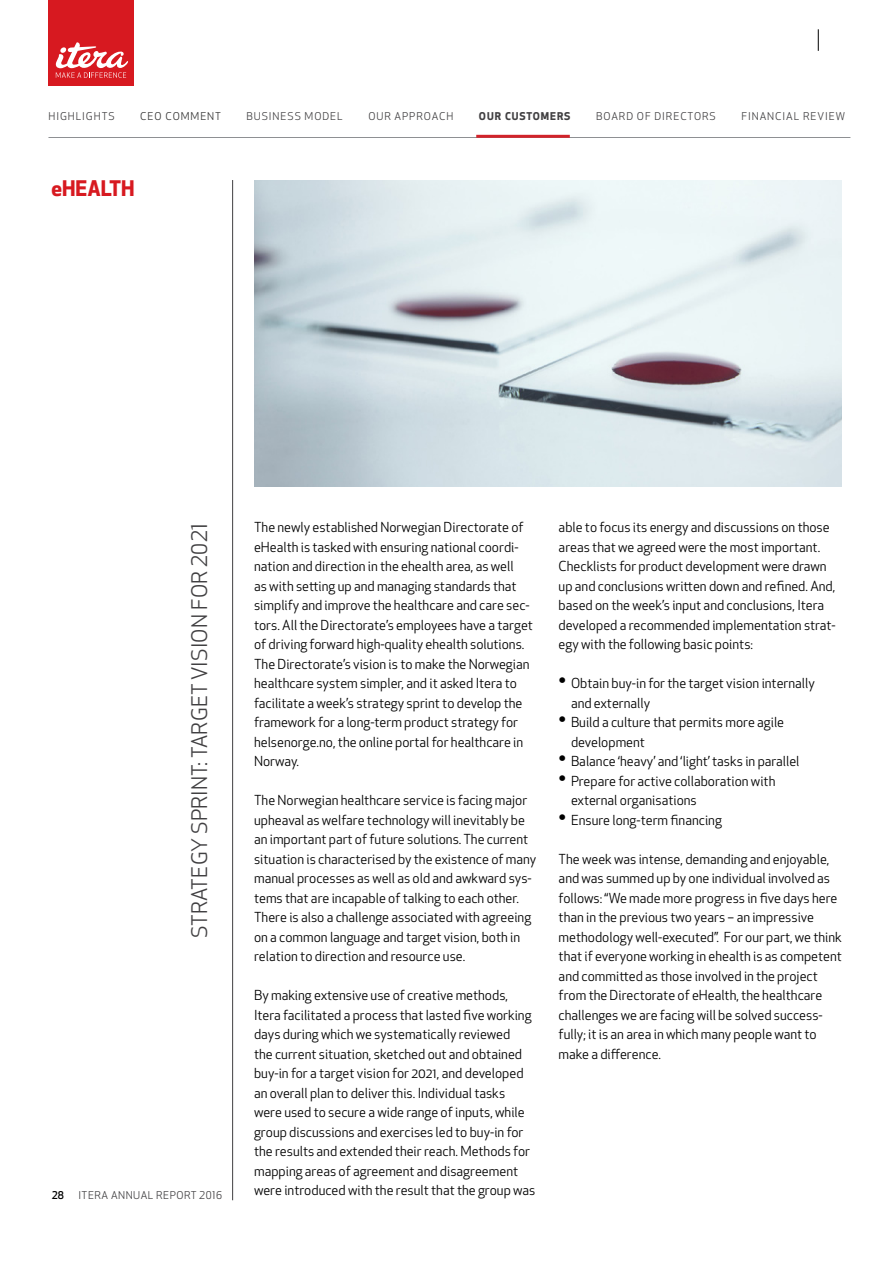
<style>
.page{position:relative;width:893px;height:1263px;background:#fff}
.page>*{position:absolute;margin:0;border:0;box-sizing:border-box;transform-origin:0 0}
._1_tittel_black{font:21px "Apex New";letter-spacing:.01em;color:#414042}
._1_tittel{font:700 21px "Apex New";color:#d71920}
._3_brød{font:13.5px/19.5px "Apex New";color:#000}
.meny{font:10.5px "Apex New";letter-spacing:.09em;color:#414042}
.meny-2{font:10.5px "Apex New";letter-spacing:.05em;color:#414042}
.meny-3{font:700 10.5px "Apex New";letter-spacing:.09em;color:#414042}
.meny-4{font:10.5px "Apex New";letter-spacing:.09em;color:#333}
.t1{font:500 10.5px "Apex New";color:#000}
.s1{font-size:21px}
</style>
<div class="page">
<div style="left:48px;top:0;width:86px;height:85px;background:#d71920"></div>
<svg style="left:55px;top:42px;width:73px;height:36px"></svg>
<hr style="left:48px;top:137px;width:802px;height:1px;background:#808285">
<hr style="left:232px;top:180px;width:1px;height:1020px;background:#414042">
<svg style="left:818px;top:29px;width:1px;height:22px"></svg>
<img style="left:254px;top:180px;width:588px;height:306px">
<hr style="left:476px;top:135px;width:94px;height:3px;background:#d2232a">
<p class="meny" style="left:48px;top:109px;width:68px">HIGHLIGHTS</p>
<p class="meny-4" style="left:140px;top:109px;width:82px">CEO COMMENT</p>
<p class="meny" style="left:246px;top:109px;width:98px">BUSINESS MODEL</p>
<p class="meny" style="left:368px;top:109px;width:87px">OUR APPROACH</p>
<p class="meny-3" style="left:479px;top:108px;width:93px">OUR CUSTOMERS</p>
<p class="meny" style="left:596px;top:109px;width:121px">BOARD OF DIRECTORS</p>
<p class="meny" style="left:741px;top:109px;width:105px">FINANCIAL REVIEW</p>
<p class="_1_tittel" style="left:51px;top:173px;width:85px">eHEALTH</p>
<p class="_1_tittel_black" style="left:186px;top:938px;width:417px;rotate:-90deg">STRATEGY SPRINT: TARGET VISION FOR 2021</p>
<p class="t1" style="left:52px;top:1188px;width:14px">28</p>
<p class="meny-2" style="left:78px;top:1188px;width:145px">ITERA ANNUAL REPORT 2016</p>
<p class="_3_brød" style="left:254px;top:517px;width:280px">The newly established Norwegian Directorate of eHealth is tasked with ensuring national coordi&shy;nation and direction in the ehealth area, as well<br>as with setting up and managing standards that simplify and improve the healthcare and care sec&shy;tors. All the Directorate’s employees have a target of driving forward high-quality ehealth solutions.<br>The Directorate’s vision is to make the Norwegian healthcare system simpler, and it asked Itera to facilitate a week’s strategy sprint to develop the framework for a long-term product strategy for helsenorge.no, the online portal for healthcare in Norway.</p>
<p class="_3_brød" style="left:254px;top:790px;width:284px">The Norwegian healthcare service is facing major upheaval as welfare technology will inevitably be an important part of future solutions. The current situation is characterised by the existence of many manual processes as well as old and awkward sys&shy;tems that are incapable of talking to each other.<br>There is also a challenge associated with agreeing on a common language and target vision, both in relation to direction and resource use.</p>
<p class="_3_brød" style="left:254px;top:985px;width:283px">By making extensive use of creative methods, Itera facilitated a process that lasted five working days during which we systematically reviewed<br>the current situation, sketched out and obtained buy-in for a target vision for 2021, and developed an overall plan to deliver this. Individual tasks were used to secure a wide range of inputs, while group discussions and exercises led to buy-in for the results and extended their reach. Methods for mapping areas of agreement and disagreement were introduced with the result that the group was</p>
<p class="_3_brød" style="left:559px;top:517px;width:279px">able to focus its energy and discussions on those areas that we agreed were the most important.<br>Checklists for product development were drawn up and conclusions written down and refined. And, based on the week’s input and conclusions, Itera developed a recommended implementation strat&shy;egy with the following basic points:</p>
<p class="_3_brød" style="left:571px;top:673px;width:245px;text-indent:-12px"><span class="s1">•</span> Obtain buy-in for the target vision internally and externally</p>
<p class="_3_brød" style="left:571px;top:712px;width:215px;text-indent:-12px"><span class="s1">•</span> Build a culture that permits more agile development</p>
<p class="_3_brød" style="left:559px;top:751px;width:242px"><span class="s1">•</span> Balance ‘heavy’ and ‘light’ tasks in parallel</p>
<p class="_3_brød" style="left:571px;top:771px;width:206px;text-indent:-12px"><span class="s1">•</span> Prepare for active collaboration with external organisations</p>
<p class="_3_brød" style="left:559px;top:810px;width:165px"><span class="s1">•</span> Ensure long-term financing</p>
<p class="_3_brød" style="left:559px;top:849px;width:285px">The week was intense, demanding and enjoyable, and was summed up by one individual involved as follows: “We made more progress in five days here than in the previous two years – an impressive methodology well-executed”. For our part, we think that if everyone working in ehealth is as competent and committed as those involved in the project from the Directorate of eHealth, the healthcare challenges we are facing will be solved success&shy;fully; it is an area in which many people want to make a difference.</p>
</div>
